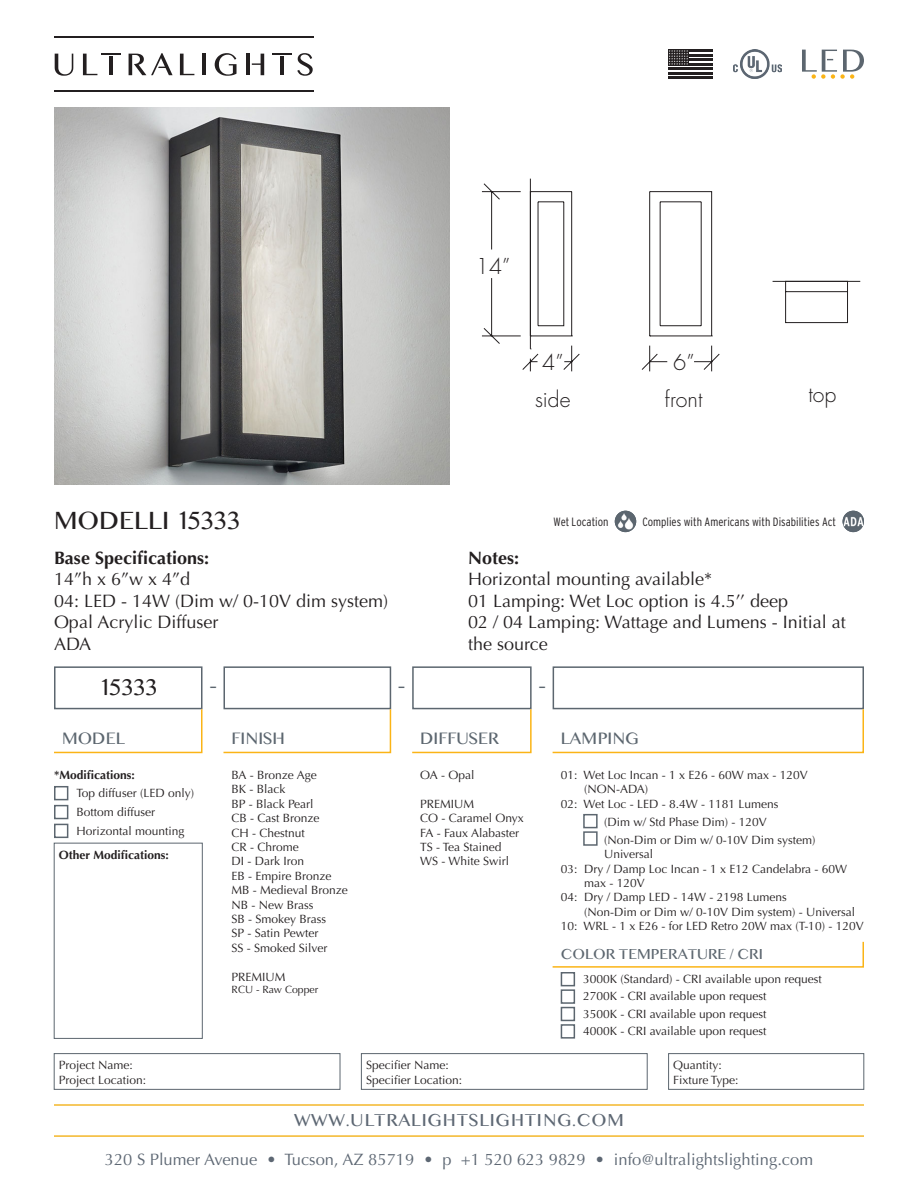
<style>
.page{position:relative;width:918px;height:1188px;background:#fff}
.page>*{position:absolute;margin:0;border:0;box-sizing:border-box;transform-origin:0 0}
.t1{font:36px "ULTRALIGHTS";color:#231f20}
.t2{font:33px "ULTRALIGHTS";letter-spacing:-.035em;color:#231f20}
.t3{font:33px "ULTRALIGHTS";color:#5c666f}
.t4{font:25.2px "ULTRALIGHTS";letter-spacing:.03em;color:#5d6773}
.t5{font:24px "ULTRALIGHTS";color:#5c666f}
.t6{font:300 21.3px "Futura Std";color:#231f20}
.t7{font:21px "ULTRALIGHTS";color:#5c666f}
.t8{font:18px/21.6px "Optima";color:#231f20}
.t9{font:700 18px "Optima";color:#231f20}
.t10{font:16.5px "Optima";color:#5d6773}
.t11{font:12px "Optima";color:#231f20}
.t12{font:300 condensed 12px "Interstate";color:#231f20}
.t13{font:700 12px "Optima";color:#231f20}
.t14{font:10.5px "Optima";color:#231f20}
</style>
<div class="page">
<hr style="left:54px;top:1135px;width:810px;height:2px;background:#f2a900">
<hr style="left:54px;top:1104px;width:810px;height:2px;background:#f2a900">
<div style="left:54px;top:666px;width:148px;height:43px;border:2px solid #5c666f"></div>
<div style="left:224px;top:666px;width:167px;height:43px;border:2px solid #5c666f"></div>
<div style="left:412px;top:666px;width:120px;height:43px;border:2px solid #5c666f"></div>
<div style="left:553px;top:666px;width:311px;height:43px;border:2px solid #5c666f"></div>
<svg style="left:54px;top:708px;width:149px;height:46px"></svg>
<svg style="left:223px;top:708px;width:169px;height:46px"></svg>
<svg style="left:412px;top:708px;width:120px;height:46px"></svg>
<svg style="left:552px;top:708px;width:312px;height:46px"></svg>
<div style="left:561px;top:972px;width:14px;height:14px;border:2px solid #5c666f"></div>
<div style="left:561px;top:989px;width:14px;height:15px;border:2px solid #5c666f"></div>
<div style="left:561px;top:1007px;width:14px;height:14px;border:2px solid #5c666f"></div>
<div style="left:561px;top:1024px;width:14px;height:15px;border:2px solid #5c666f"></div>
<svg style="left:552px;top:941px;width:312px;height:27px"></svg>
<hr style="left:54px;top:36px;width:259px;height:2px;background:#231f20">
<hr style="left:54px;top:91px;width:259px;height:1px;background:#231f20">
<svg style="left:215px;top:53px;width:22px;height:23px"></svg>
<hr style="left:202px;top:54px;width:4px;height:21px;background:#231f20">
<svg style="left:180px;top:54px;width:14px;height:21px"></svg>
<svg style="left:297px;top:53px;width:16px;height:23px"></svg>
<svg style="left:55px;top:54px;width:18px;height:22px"></svg>
<svg style="left:83px;top:54px;width:38px;height:21px"></svg>
<hr style="left:280px;top:56px;width:4px;height:19px;background:#231f20">
<svg style="left:272px;top:54px;width:19px;height:1px"></svg>
<svg style="left:129px;top:53px;width:44px;height:22px"></svg>
<svg style="left:252px;top:54px;width:12px;height:21px"></svg>
<hr style="left:246px;top:54px;width:4px;height:21px;background:#231f20">
<svg style="left:668px;top:56px;width:45px;height:21px"></svg>
<hr style="left:668px;top:50px;width:45px;height:2px;background:#231f20">
<hr style="left:668px;top:54px;width:45px;height:2px;background:#231f20">
<hr style="left:668px;top:59px;width:45px;height:2px;background:#231f20">
<hr style="left:668px;top:63px;width:45px;height:2px;background:#231f20">
<hr style="left:668px;top:68px;width:45px;height:2px;background:#231f20">
<hr style="left:668px;top:72px;width:45px;height:2px;background:#231f20">
<hr style="left:668px;top:77px;width:45px;height:2px;background:#231f20">
<div style="left:668px;top:50px;width:21px;height:15px;background:#231f20"></div>
<svg style="left:669px;top:50px;width:19px;height:15px"></svg>
<svg style="left:802px;top:50px;width:62px;height:29px"></svg>
<img style="left:733px;top:50px;width:48px;height:29px">
<img style="left:843px;top:511px;width:21px;height:21px;border-radius:11px">
<img style="left:615px;top:511px;width:21px;height:21px;border-radius:11px">
<img style="left:54px;top:107px;width:396px;height:378px">
<hr style="left:773px;top:281px;width:87px;height:1px;background:#231f20">
<hr style="left:530px;top:179px;width:1px;height:170px;background:#231f20">
<svg style="left:785px;top:282px;width:63px;height:41px"></svg>
<svg style="left:481px;top:183px;width:239px;height:189px"></svg>
<div style="left:54px;top:843px;width:148px;height:196px;border:1px solid #5c666f"></div>
<div style="left:54px;top:786px;width:14px;height:14px;border:2px solid #5c666f"></div>
<div style="left:54px;top:805px;width:14px;height:14px;border:2px solid #5c666f"></div>
<div style="left:54px;top:824px;width:14px;height:14px;border:2px solid #5c666f"></div>
<div style="left:54px;top:1053px;width:286px;height:37px;border:1px solid #5c666f"></div>
<div style="left:361px;top:1053px;width:286px;height:37px;border:1px solid #5c666f"></div>
<div style="left:668px;top:1053px;width:196px;height:37px;border:1px solid #5c666f"></div>
<div style="left:583px;top:814px;width:15px;height:14px;border:2px solid #5c666f"></div>
<div style="left:583px;top:831px;width:15px;height:15px;border:2px solid #5c666f"></div>
<p class="t1" style="left:54px;top:496px;width:188px">modelli 15333</p>
<p class="t9" style="left:54px;top:547px;width:157px">Base Specifications:</p>
<p class="t8" style="left:54px;top:568px;width:138px">14”h x 6”w x 4”d</p>
<p class="t8" style="left:54px;top:590px;width:336px">04: LED - 14W (Dim w/ 0-10V dim system)</p>
<p class="t8" style="left:54px;top:612px;width:166px">Opal Acrylic Diffuser</p>
<p class="t8" style="left:54px;top:633px;width:39px">ADA</p>
<p class="t6" style="left:476px;top:253px;width:36px">14”</p>
<p class="t6" style="left:542px;top:349px;width:23px">4”</p>
<p class="t6" style="left:673px;top:349px;width:23px">6”</p>
<p class="t6" style="left:535px;top:386px;width:37px">side</p>
<p class="t6" style="left:665px;top:386px;width:39px">front</p>
<p class="t6" style="left:808px;top:381px;width:29px">top</p>
<p class="t12" style="left:554px;top:515px;width:57px">Wet Location</p>
<p class="t12" style="left:642px;top:515px;width:195px">Complies with Americans with Disabilities Act</p>
<p class="t9" style="left:468px;top:547px;width:53px">Notes:</p>
<p class="t8" style="left:468px;top:568px;width:379px">Horizontal mounting available*<br>01 Lamping: Wet Loc option is 4.5’’ deep<br>02 / 04 Lamping: Wattage and Lumens - Initial at the source</p>
<p class="t2" style="left:98px;top:664px;width:62px">15333</p>
<p class="t5" style="left:62px;top:722px;width:65px">MODEL</p>
<p class="t5" style="left:232px;top:722px;width:55px">FINISH</p>
<p class="t5" style="left:420px;top:722px;width:80px">DIFFUSER</p>
<p class="t5" style="left:561px;top:722px;width:80px">LAMPING</p>
<p class="t11" style="left:232px;top:768px;width:87px">BA - Bronze Age</p>
<p class="t11" style="left:232px;top:782px;width:55px">BK - Black</p>
<p class="t11" style="left:232px;top:797px;width:83px">BP - Black Pearl</p>
<p class="t11" style="left:232px;top:811px;width:90px">CB - Cast Bronze</p>
<p class="t11" style="left:232px;top:826px;width:75px">CH - Chestnut</p>
<p class="t11" style="left:232px;top:840px;width:69px">CR - Chrome</p>
<p class="t11" style="left:232px;top:854px;width:74px">DI - Dark Iron</p>
<p class="t11" style="left:232px;top:869px;width:102px">EB - Empire Bronze</p>
<p class="t11" style="left:232px;top:883px;width:118px">MB - Medieval Bronze</p>
<p class="t11" style="left:232px;top:898px;width:83px">NB - New Brass</p>
<p class="t11" style="left:232px;top:912px;width:96px">SB - Smokey Brass</p>
<p class="t11" style="left:232px;top:926px;width:88px">SP - Satin Pewter</p>
<p class="t11" style="left:232px;top:941px;width:97px">SS - Smoked Silver</p>
<p class="t11" style="left:232px;top:970px;width:56px">PREMIUM</p>
<p class="t14" style="left:232px;top:984px;width:88px">RCU - Raw Copper</p>
<p class="t3" style="left:210px;top:663px;width:8px">-</p>
<p class="t3" style="left:398px;top:663px;width:8px">-</p>
<p class="t3" style="left:539px;top:663px;width:8px">-</p>
<p class="t13" style="left:54px;top:768px;width:82px">*Modifications:</p>
<p class="t11" style="left:76px;top:805px;width:80px">Bottom diffuser</p>
<p class="t11" style="left:76px;top:824px;width:110px">Horizontal mounting</p>
<p class="t11" style="left:420px;top:768px;width:56px">OA - Opal</p>
<p class="t11" style="left:420px;top:797px;width:56px">PREMIUM</p>
<p class="t11" style="left:420px;top:811px;width:105px">CO - Caramel Onyx</p>
<p class="t11" style="left:420px;top:826px;width:100px">FA - Faux Alabaster</p>
<p class="t11" style="left:420px;top:840px;width:83px">TS - Tea Stained</p>
<p class="t11" style="left:420px;top:854px;width:90px">WS - White Swirl</p>
<p class="t11" style="left:561px;top:768px;width:249px">01: Wet Loc Incan - 1 x E26 - 60W max - 120V</p>
<p class="t11" style="left:584px;top:782px;width:66px">(NON-ADA)</p>
<p class="t11" style="left:561px;top:797px;width:219px">02: Wet Loc - LED - 8.4W - 1181 Lumens</p>
<p class="t11" style="left:604px;top:815px;width:164px">(Dim w/ Std Phase Dim) - 120V</p>
<p class="t11" style="left:604px;top:833px;width:213px">(Non-Dim or Dim w/ 0-10V Dim system)</p>
<p class="t11" style="left:604px;top:847px;width:50px">Universal</p>
<p class="t11" style="left:561px;top:862px;width:288px">03: Dry / Damp Loc Incan - 1 x E12 Candelabra - 60W</p>
<p class="t11" style="left:584px;top:876px;width:62px">max - 120V</p>
<p class="t11" style="left:561px;top:890px;width:228px">04: Dry / Damp LED - 14W - 2198 Lumens</p>
<p class="t11" style="left:584px;top:905px;width:273px">(Non-Dim or Dim w/ 0-10V Dim system) - Universal</p>
<p class="t11" style="left:561px;top:919px;width:304px">10: WRL - 1 x E26 - for LED Retro 20W max (T-10) - 120V</p>
<p class="t11" style="left:76px;top:786px;width:119px">Top diffuser (LED only)</p>
<p class="t13" style="left:59px;top:848px;width:112px">Other Modifications:</p>
<p class="t7" style="left:561px;top:940px;width:204px">Color temperature / CRI</p>
<p class="t11" style="left:583px;top:972px;width:240px">3000K (Standard) - CRI available upon request</p>
<p class="t11" style="left:583px;top:989px;width:185px">2700K - CRI available upon request</p>
<p class="t11" style="left:583px;top:1007px;width:185px">3500K - CRI available upon request</p>
<p class="t11" style="left:583px;top:1024px;width:185px">4000K - CRI available upon request</p>
<p class="t11" style="left:59px;top:1058px;width:76px">Project Name:</p>
<p class="t11" style="left:59px;top:1073px;width:89px">Project Location:</p>
<p class="t11" style="left:366px;top:1058px;width:84px">Specifier Name:</p>
<p class="t11" style="left:366px;top:1073px;width:98px">Specifier Location:</p>
<p class="t4" style="left:294px;top:1103px;width:331px">WWW.ULTRALIGHTSLIGHTING.COM</p>
<p class="t11" style="left:673px;top:1058px;width:50px">Quantity:</p>
<p class="t11" style="left:673px;top:1073px;width:67px">Fixture Type:</p>
<p class="t10" style="left:105px;top:1150px;width:710px">320 S Plumer Avenue • Tucson, AZ 85719 • p +1 520 623 9829 • info@ultralightslighting.com</p>
</div>
